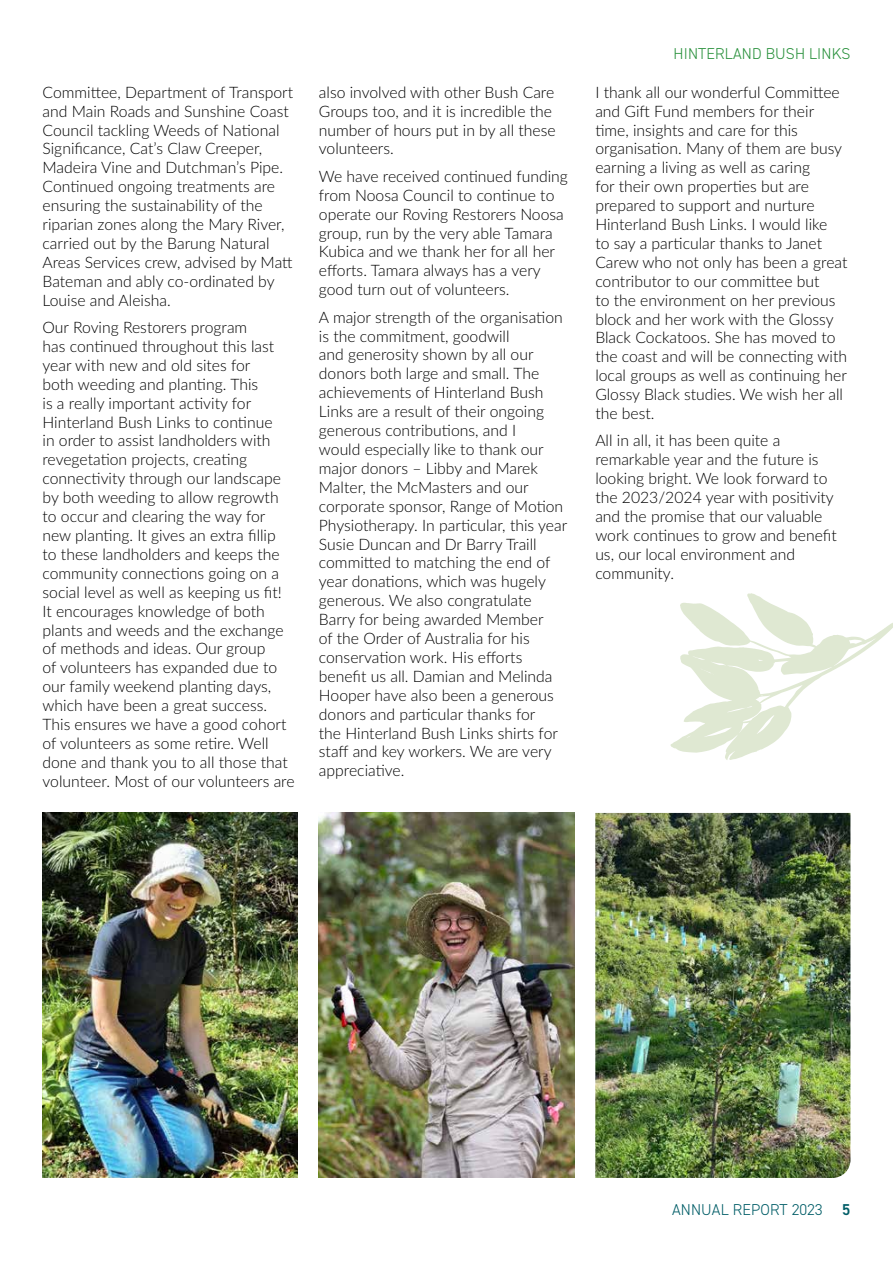
<style>
.page{position:relative;width:893px;height:1263px;background:#fff}
.page>*{position:absolute;margin:0;border:0;box-sizing:border-box;transform-origin:0 0}
.t1{font:300 15.75px/18.9px "Lato";color:#000}
.t2{font:300 15.75px "DIN2014";letter-spacing:.01em;color:#28903b}
.t3{font:300 15.75px "DIN2014";letter-spacing:.01em;color:#005d67}
.t4{font:600 15.75px "DIN2014";color:#005d67}
</style>
<div class="page">
<img style="left:43px;top:813px;width:255px;height:365px">
<img style="left:595px;top:813px;width:255px;height:365px">
<svg style="left:670px;top:593px;width:223px;height:167px"></svg>
<img style="left:319px;top:813px;width:255px;height:365px">
<p class="t1" style="left:43px;top:82px;width:252px">Committee, Department of Transport and Main Roads and Sunshine Coast Council tackling Weeds of National Significance, Cat’s Claw Creeper, Madeira Vine and Dutchman’s Pipe.<br>Continued ongoing treatments are ensuring the sustainability of the riparian zones along the Mary River, carried out by the Barung Natural Areas Services crew, advised by Matt Bateman and ably co-ordinated by Louise and Aleisha.</p>
<p class="t1" style="left:43px;top:317px;width:254px">Our Roving Restorers program<br>has continued throughout this last year with new and old sites for<br>both weeding and planting. This<br>is a really important activity for Hinterland Bush Links to continue<br>in order to assist landholders with revegetation projects, creating connectivity through our landscape by both weeding to allow regrowth to occur and clearing the way for new planting. It gives an extra fillip<br>to these landholders and keeps the community connections going on a social level as well as keeping us fit!<br>It encourages knowledge of both plants and weeds and the exchange of methods and ideas. Our group<br>of volunteers has expanded due to our family weekend planting days, which have been a great success.<br>This ensures we have a good cohort of volunteers as some retire. Well done and thank you to all those that volunteer. Most of our volunteers are</p>
<p class="t1" style="left:319px;top:82px;width:238px">also involved with other Bush Care<br>Groups too, and it is incredible the number of hours put in by all these volunteers.</p>
<p class="t1" style="left:319px;top:166px;width:251px">We have received continued funding from Noosa Council to continue to operate our Roving Restorers Noosa group, run by the very able Tamara Kubica and we thank her for all her efforts. Tamara always has a very good turn out of volunteers.</p>
<p class="t1" style="left:319px;top:307px;width:250px">A major strength of the organisation is the commitment, goodwill<br>and generosity shown by all our donors both large and small. The achievements of Hinterland Bush<br>Links are a result of their ongoing generous contributions, and I<br>would especially like to thank our major donors – Libby and Marek<br>Malter, the McMasters and our corporate sponsor, Range of Motion<br>Physiotherapy. In particular, this year<br>Susie Duncan and Dr Barry Traill committed to matching the end of year donations, which was hugely generous. We also congratulate<br>Barry for being awarded Member<br>of the Order of Australia for his conservation work. His efforts benefit us all. Damian and Melinda<br>Hooper have also been a generous donors and particular thanks for<br>the Hinterland Bush Links shirts for staff and key workers. We are very appreciative.</p>
<p class="t2" style="left:674px;top:44px;width:178px">HINTERLAND BUSH LINKS</p>
<p class="t1" style="left:595px;top:82px;width:254px">I thank all our wonderful Committee and Gift Fund members for their time, insights and care for this organisation. Many of them are busy earning a living as well as caring<br>for their own properties but are prepared to support and nurture<br>Hinterland Bush Links. I would like<br>to say a particular thanks to Janet<br>Carew who not only has been a great contributor to our committee but<br>to the environment on her previous block and her work with the Glossy<br>Black Cockatoos. She has moved to the coast and will be connecting with local groups as well as continuing her<br>Glossy Black studies. We wish her all the best.</p>
<p class="t1" style="left:595px;top:431px;width:243px">All in all, it has been quite a remarkable year and the future is looking bright. We look forward to the 2023/2024 year with positivity and the promise that our valuable work continues to grow and benefit us, our local environment and community.</p>
<p class="t3" style="left:672px;top:1200px;width:152px">ANNUAL REPORT 2023</p>
<p class="t4" style="left:842px;top:1199px;width:10px">5</p>
</div>
